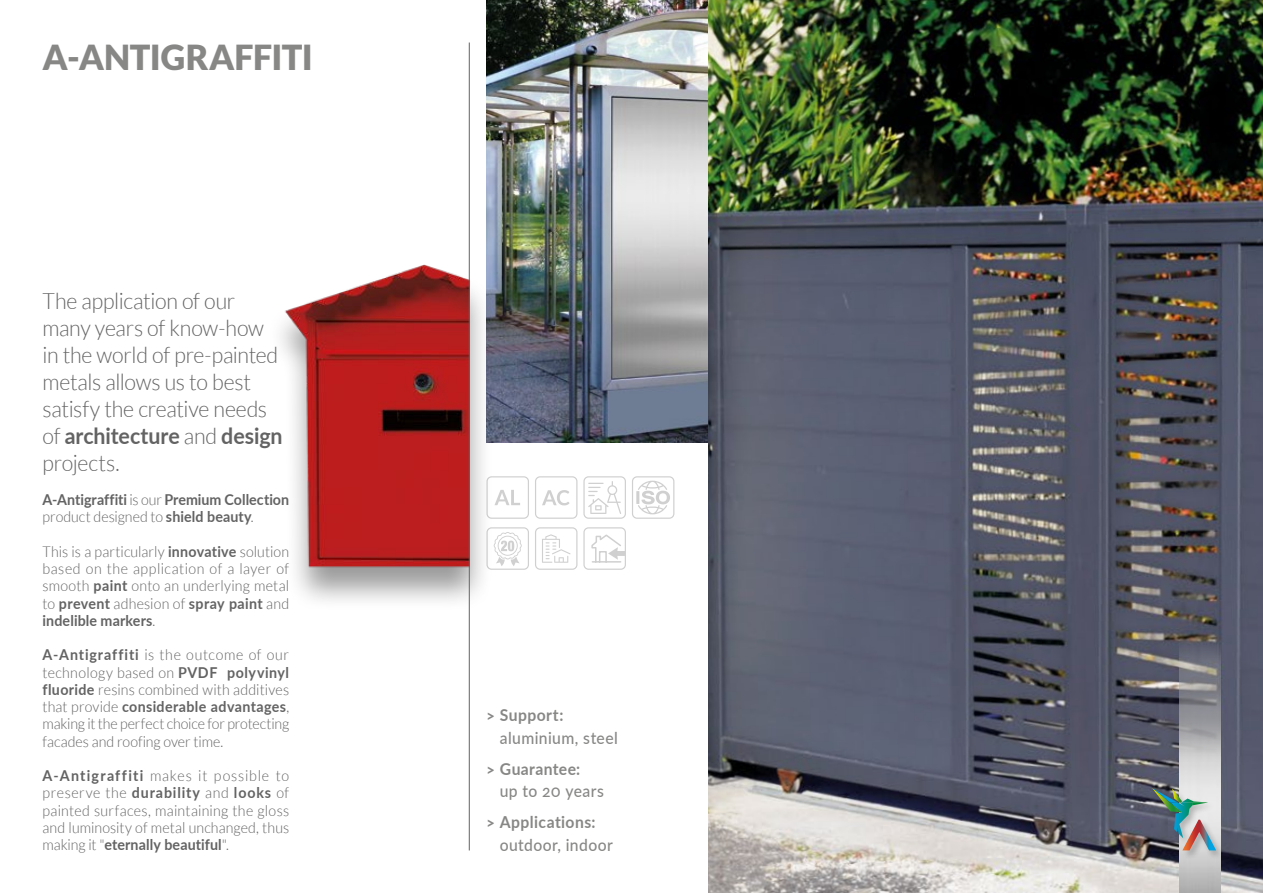
<style>
.page{position:relative;width:1263px;height:893px;background:#fff}
.page>*{position:absolute;margin:0;border:0;box-sizing:border-box;transform-origin:0 0}
.t1{font:900 34.5px "Lato";letter-spacing:-.01em;color:#878786}
.t2{font:300 22.5px/27px "Lato";letter-spacing:-.015em;color:#646363;scale:.95 1}
.t3{font:500 16.5px "Lato";letter-spacing:.025em;color:#878786;scale:.95 1}
.t4{font:700 16.5px "Lato";letter-spacing:.03em;color:#878786;scale:.95 1}
.t5{font:300 15px/17.2px "Lato";letter-spacing:.01em;color:#646363;text-align:justify;scale:.95 1}
.t6{font:700 15px/17.2px "Lato";color:#646363;scale:.95 1}
.s1{font-weight:700}
.s2{font-weight:300}
</style>
<div class="page">
<img style="left:486px;top:0;width:222px;height:442px">
<img style="left:708px;top:0;width:555px;height:893px">
<div style="left:535px;top:527px;width:42px;height:43px;border:1px solid #d0d0d0;border-radius:5px"></div>
<svg style="left:542px;top:534px;width:29px;height:29px"></svg>
<div style="left:486px;top:476px;width:43px;height:43px;border:1px solid #d0d0d0;border-radius:5px"></div>
<svg style="left:495px;top:490px;width:25px;height:15px"></svg>
<div style="left:632px;top:476px;width:42px;height:43px;border:1px solid #d0d0d0;border-radius:5px"></div>
<svg style="left:636px;top:481px;width:34px;height:33px"></svg>
<div style="left:535px;top:476px;width:42px;height:43px;border:1px solid #d0d0d0;border-radius:5px"></div>
<svg style="left:542px;top:490px;width:28px;height:15px"></svg>
<div style="left:486px;top:527px;width:43px;height:43px;border:1px solid #d0d0d0;border-radius:5px"></div>
<svg style="left:494px;top:532px;width:28px;height:34px"></svg>
<div style="left:583px;top:476px;width:43px;height:43px;border:1px solid #d0d0d0;border-radius:5px"></div>
<svg style="left:588px;top:481px;width:33px;height:33px"></svg>
<div style="left:583px;top:527px;width:43px;height:43px;border:1px solid #d0d0d0;border-radius:5px"></div>
<svg style="left:591px;top:533px;width:34px;height:30px"></svg>
<div style="left:265px;top:264px;width:228px;height:347px;background:#000;opacity:.4"></div>
<img style="left:276px;top:142px;width:193px;height:485px">
<img style="left:1179px;top:634px;width:41px;height:259px">
<div style="left:1151px;top:787px;width:73px;height:72px;background:#000;opacity:.23"></div>
<img style="left:1182px;top:820px;width:34px;height:30px">
<img style="left:1182px;top:795px;width:25px;height:7px">
<img style="left:1170px;top:802px;width:22px;height:22px">
<img style="left:1192px;top:802px;width:16px;height:4px">
<img style="left:1174px;top:824px;width:9px;height:14px">
<img style="left:1152px;top:788px;width:30px;height:24px">
<img style="left:1172px;top:788px;width:10px;height:15px">
<hr style="left:469px;top:43px;width:1px;height:807px;background:#646363">
<h1 class="t1" style="left:43px;top:44px;width:272px">A-ANTIGRAFFITI</h1>
<h2 class="t2" style="left:43px;top:289px;width:254px">The application of our many years of know-how in the world of pre-painted metals allows us to best satisfy the creative needs of <span class="s1">architecture</span> and <span class="s1">design </span>projects.</h2>
<p class="t6" style="left:43px;top:490px;width:261px">A-Antigraffiti <span class="s2">is our</span> Premium Collection <span class="s2">product designed to</span> shield beauty<span class="s2">.</span></p>
<p class="t5" style="left:43px;top:544px;width:261px">This is a particularly <span class="s1">innovative</span> solution based on the application of a layer of smooth <span class="s1">paint</span> onto an underlying metal to <span class="s1">prevent</span> adhesion of <span class="s1">spray paint</span> and <span class="s1">indelible markers</span>.</p>
<p class="t5" style="left:43px;top:647px;width:261px"><span class="s1">A-Antigraffiti</span> is the outcome of our technology based on <span class="s1">PVDF polyvinyl fluoride</span> resins combined with additives that provide <span class="s1">considerable advantages</span>, making it the perfect choice for protecting facades and roofing over time.</p>
<p class="t5" style="left:43px;top:768px;width:261px"><span class="s1">A-Antigraffiti</span> makes it possible to preserve the <span class="s1">durability</span> and <span class="s1">looks</span> of painted surfaces, maintaining the gloss and luminosity of metal unchanged, thus making it "<span class="s1">eternally beautiful</span>".</p>
<p class="t4" style="left:486px;top:703px;width:82px">&gt; Support:</p>
<p class="t3" style="left:500px;top:732px;width:126px">aluminium, steel</p>
<p class="t4" style="left:486px;top:757px;width:100px">&gt; Guarantee:</p>
<p class="t3" style="left:500px;top:779px;width:111px">up to 20 years</p>
<p class="t4" style="left:486px;top:810px;width:116px">&gt; Applications:</p>
<p class="t3" style="left:500px;top:833px;width:121px">outdoor, indoor</p>
</div>
